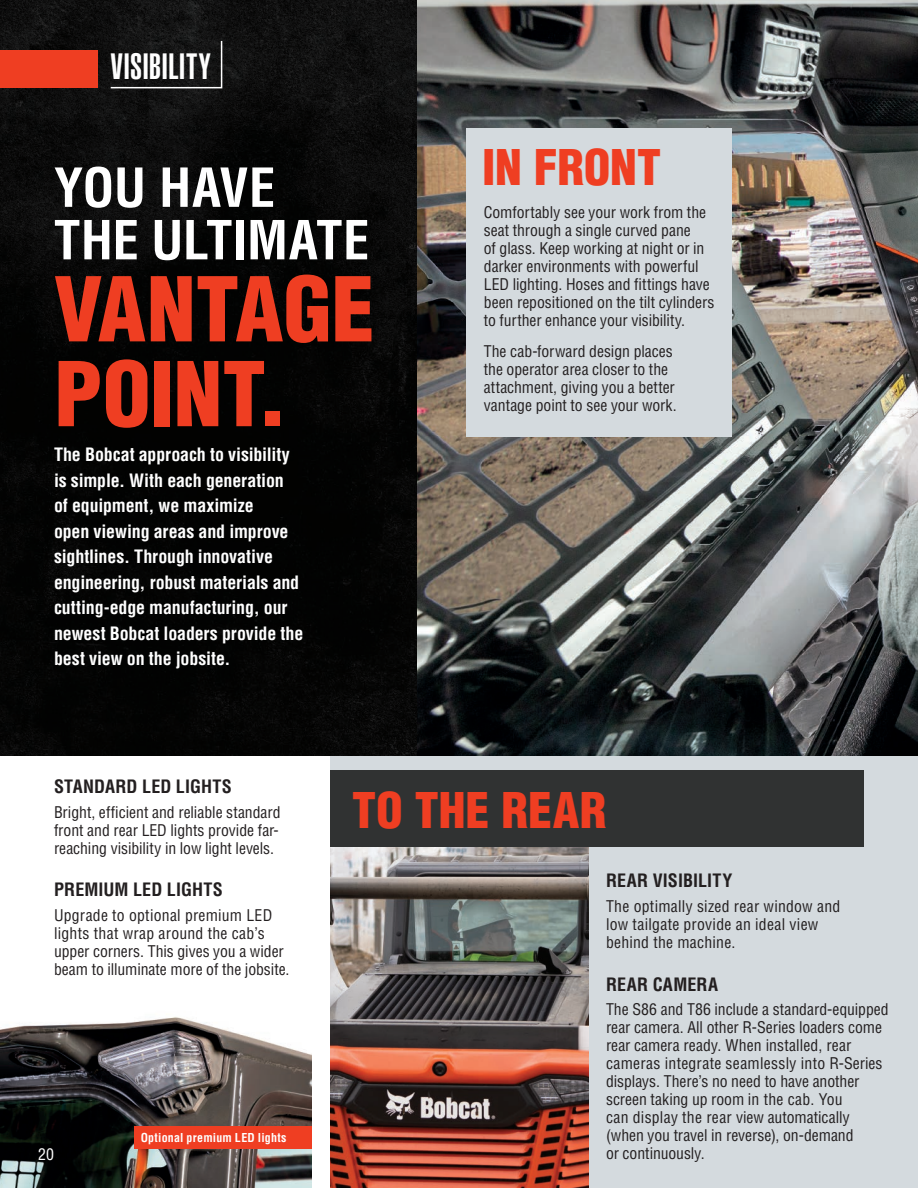
<style>
.page{position:relative;width:918px;height:1188px;background:#fff}
.page>*{position:absolute;margin:0;border:0;box-sizing:border-box;transform-origin:0 0}
.t1{font:900 condensed 87px/84.8px "Helvetica";letter-spacing:-.005em;color:#ef3e22}
.t2{font:700 condensed 52.5px/52.5px "Helvetica";letter-spacing:-.005em;color:#fff}
.t3{font:900 condensed 48px "Helvetica";color:#ef3e22}
.t4{font:900 extra-condensed 36px "Helvetica";letter-spacing:.015em;color:#fff}
.t5{font:700 condensed 18px/25.5px "Helvetica";letter-spacing:-.01em;color:#fff}
.t6{font:700 condensed 18px "Helvetica";letter-spacing:.005em;color:#231f20}
.t7{font:condensed 15.75px/18px "Helvetica";color:#231f20}
.t8{font:condensed 15.75px "Helvetica";color:#fff}
.t9{font:700 condensed 12px "Helvetica";letter-spacing:.02em;color:#fff}
</style>
<div class="page">
<div style="left:330px;top:756px;width:588px;height:432px;background:#d4dade"></div>
<img style="left:417px;top:0;width:501px;height:756px">
<div style="left:0;top:0;width:417px;height:756px;background:linear-gradient(to bottom,#0d0e0e,#000100)"></div>
<img style="left:0;top:1017px;width:312px;height:171px">
<div style="left:134px;top:1126px;width:178px;height:23px;background:#ef3e22"></div>
<div style="left:467px;top:129px;width:265px;height:308px;background:#d4dade"></div>
<img style="left:330px;top:846px;width:258px;height:342px">
<div style="left:330px;top:770px;width:534px;height:76px;background:#303232"></div>
<div style="left:0;top:50px;width:97px;height:38px;background:#ef3e22"></div>
<svg style="left:109px;top:39px;width:114px;height:50px"></svg>
<h3 class="t4" style="left:111px;top:46px;width:102px">VISIBILITY</h3>
<h2 class="t2" style="left:54px;top:161px;width:317px">YOU HAVE<br>THE ULTIMATE</h2>
<h1 class="t1" style="left:54px;top:266px;width:322px">VANTAGE<br>POINT.</h1>
<p class="t5" style="left:54px;top:442px;width:251px">The Bobcat approach to visibility is simple. With each generation<br>of equipment, we maximize<br>open viewing areas and improve sightlines. Through innovative engineering, robust materials and cutting-edge manufacturing, our newest Bobcat loaders provide the best view on the jobsite.</p>
<h3 class="t3" style="left:482px;top:137px;width:180px">IN FRONT</h3>
<p class="t7" style="left:484px;top:202px;width:232px">Comfortably see your work from the seat through a single curved pane<br>of glass. Keep working at night or in darker environments with powerful LED lighting. Hoses and fittings have been repositioned on the tilt cylinders to further enhance your visibility.</p>
<p class="t7" style="left:484px;top:342px;width:194px">The cab-forward design places the operator area closer to the attachment, giving you a better vantage point to see your work.</p>
<p class="t6" style="left:54px;top:775px;width:179px">STANDARD LED LIGHTS</p>
<p class="t7" style="left:54px;top:802px;width:228px;text-align:justify">Bright, efficient and reliable standard front and rear LED lights provide far&shy;reaching visibility in low light levels.</p>
<p class="t6" style="left:54px;top:879px;width:170px">PREMIUM LED LIGHTS</p>
<p class="t7" style="left:54px;top:906px;width:237px">Upgrade to optional premium LED lights that wrap around the cab’s upper corners. This gives you a wider beam to illuminate more of the jobsite.</p>
<p class="t8" style="left:38px;top:1145px;width:17px">20</p>
<p class="t9" style="left:141px;top:1131px;width:147px">Optional premium LED lights</p>
<h3 class="t3" style="left:352px;top:780px;width:256px">TO THE REAR</h3>
<p class="t6" style="left:606px;top:870px;width:128px">REAR VISIBILITY</p>
<p class="t7" style="left:606px;top:897px;width:236px">The optimally sized rear window and low tailgate provide an ideal view behind the machine.</p>
<p class="t6" style="left:606px;top:973px;width:114px">REAR CAMERA</p>
<p class="t7" style="left:606px;top:1000px;width:284px">The S86 and T86 include a standard-equipped rear camera. All other R-Series loaders come rear camera ready. When installed, rear cameras integrate seamlessly into R-Series displays. There’s no need to have another screen taking up room in the cab. You<br>can display the rear view automatically (when you travel in reverse), on-demand<br>or continuously.</p>
</div>
